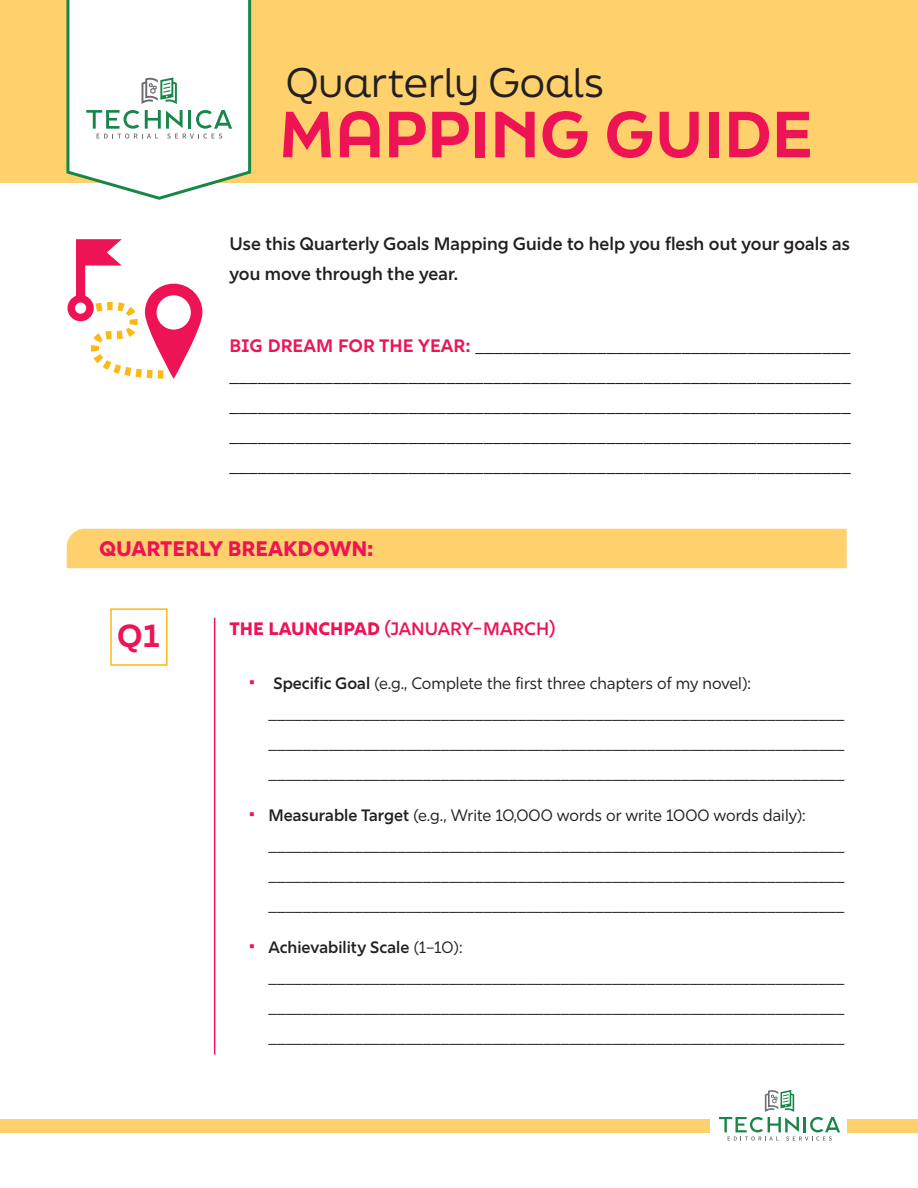
<style>
.page{position:relative;width:918px;height:1188px;background:#fff}
.page>*{position:absolute;margin:0;border:0;box-sizing:border-box;transform-origin:0 0}
.t1{font:800 61.5px "Final Six";letter-spacing:.02em;color:#ed1354}
.t2{font:39px "Final Six";color:#231f20}
.t3{font:800 30.15px "Final Six";color:#ed1354}
.t4{font:800 21px "Rig Sans";color:#ed1354}
.t5{font:18px/30px "Rig Sans";color:#231f20;text-align:justify}
.t6{font:600 18px/30px "Rig Sans";color:#231f20}
.t7{font:600 18px "Rig Sans";color:#ed1354}
.t8{font:16.5px/30px "Rig Sans";color:#231f20}
.s1{font-weight:700;color:#ed1354}
.s2{font-weight:800}
.s3{font-size:19.5px;color:#ed1354}
.s4{font-weight:600}
</style>
<div class="page">
<div style="left:0;top:0;width:918px;height:183px;background:#fed16c"></div>
<svg style="left:66px;top:0;width:186px;height:200px;background:#edf4ee"></svg>
<div style="left:0;top:1119px;width:710px;height:14px;background:#fed16c"></div>
<div style="left:848px;top:1119px;width:70px;height:14px;background:#fed16c"></div>
<svg style="left:719px;top:1090px;width:121px;height:51px"></svg>
<svg style="left:68px;top:239px;width:134px;height:140px"></svg>
<div style="left:110px;top:608px;width:58px;height:58px;border:2px solid #fab915"></div>
<div style="left:67px;top:529px;width:780px;height:39px;background:#fed16c"></div>
<hr style="left:214px;top:618px;width:1px;height:436px;background:#ed1354">
<h2 class="t2" style="left:286px;top:54px;width:320px">Quarterly Goals</h2>
<h1 class="t1" style="left:279px;top:89px;width:535px">MAPPING GUIDE</h1>
<p class="t6" style="left:230px;top:229px;width:622px">Use this Quarterly Goals Mapping Guide to help you flesh out your goals as you move through the year.</p>
<p class="t5" style="left:230px;top:331px;width:623px"><span class="s1">BIG DREAM FOR THE YEAR:</span> ________________________________________ __________________________________________________________________ __________________________________________________________________ __________________________________________________________________ __________________________________________________________________</p>
<p class="t4" style="left:99px;top:536px;width:276px">QUARTERLY BREAKDOWN:</p>
<h3 class="t3" style="left:118px;top:614px;width:44px">Q1</h3>
<p class="t7" style="left:230px;top:618px;width:328px"><span class="s2">THE LAUNCHPAD</span> (JANUARY–MARCH)</p>
<p class="t8" style="left:269px;top:669px;width:577px;text-indent:-20px"><span class="s3">•</span> <span class="s4">Specific Goal</span> (e.g., Complete the first three chapters of my novel): ___________________________________________________________________ ___________________________________________________________________ ___________________________________________________________________</p>
<p class="t8" style="left:269px;top:801px;width:577px;text-indent:-20px"><span class="s3">•</span> <span class="s4">Measurable Target</span> (e.g., Write 10,000 words or write 1000 words daily): ___________________________________________________________________ ___________________________________________________________________ ___________________________________________________________________</p>
<p class="t8" style="left:268px;top:933px;width:577px;text-indent:-20px"><span class="s3">•</span> <span class="s4">Achievability Scale</span> (1–10): ___________________________________________________________________ ___________________________________________________________________ ___________________________________________________________________</p>
</div>
